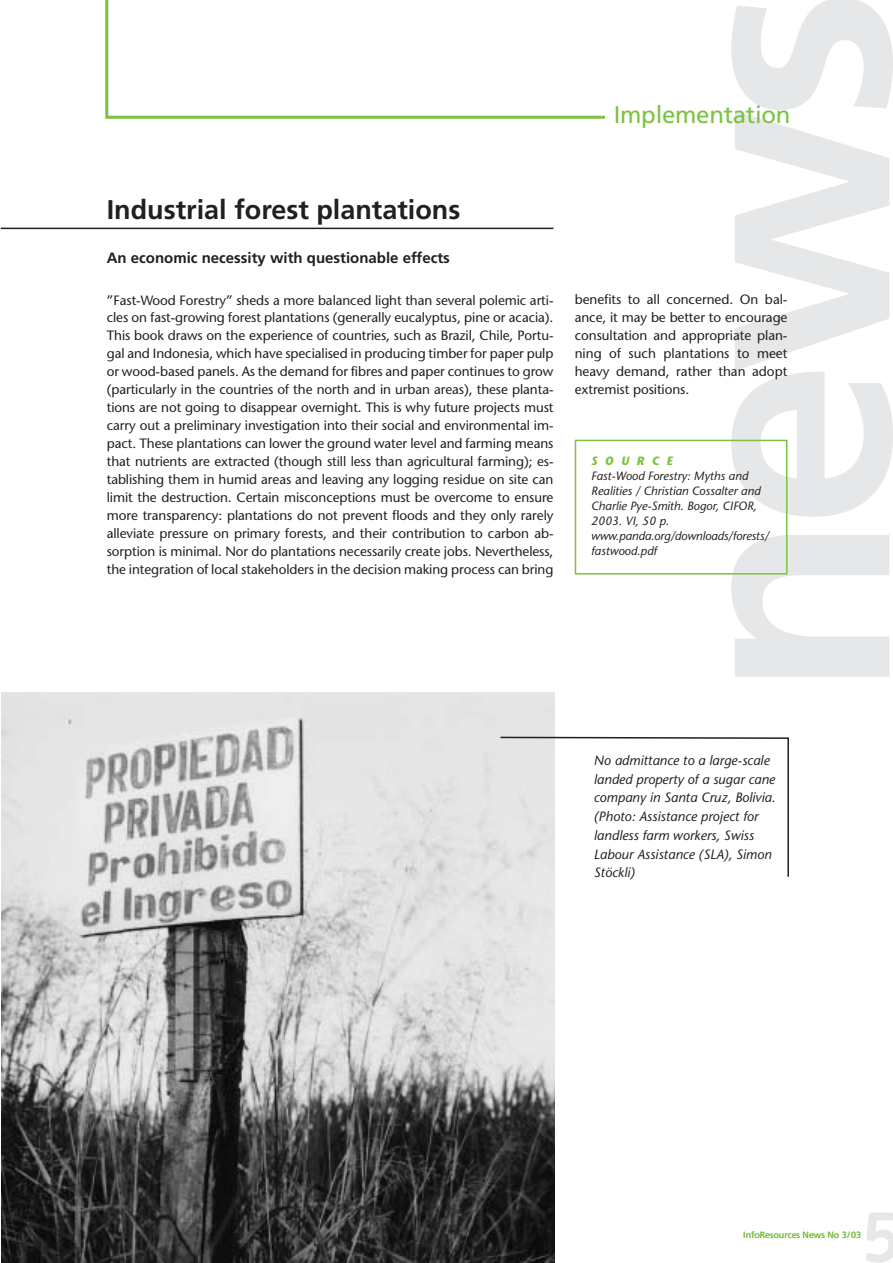
<style>
.page{position:relative;width:893px;height:1263px;background:#fff}
.page>*{position:absolute;margin:0;border:0;box-sizing:border-box;transform-origin:0 0}
.t1{font:700 75px "Officina Sans";color:#e6e7e8}
.t2{font:700 27px "Frutiger";color:#231f1f}
.t3{font:24px "Frutiger";letter-spacing:-.01em;color:#7cc242}
.t4{font:700 15px "Frutiger";color:#231f1f}
.t5{font:13.5px/18px "Stone Sans";letter-spacing:-.005em;color:#231f1f;text-align:justify}
.t6{font:italic 13.5px/18.8px "Stone Sans";color:#231f1f}
.t7{font:italic 12px/15px "Stone Sans";color:#231f1f}
.t8{font:italic 700 12px "Stone Sans";letter-spacing:.63em;color:#7cc242}
.t9{font:9px "Frutiger";letter-spacing:-.01em;color:#7cc242}
</style>
<div class="page">
<svg style="left:731px;top:0;width:161px;height:677px;fill:#e6e7e8"></svg>
<div style="left:574px;top:440px;width:213px;height:135px;border:2px solid #7cc242"></div>
<hr style="left:1px;top:228px;width:552px;height:1px;background:#231f1f">
<svg style="left:105px;top:0;width:500px;height:119px"></svg>
<img style="left:2px;top:693px;width:552px;height:570px">
<svg style="left:499px;top:736px;width:290px;height:142px"></svg>
<h2 class="t2" style="left:107px;top:198px;width:355px">Industrial forest plantations</h2>
<h3 class="t3" style="left:613px;top:105px;width:178px">Implementation</h3>
<p class="t4" style="left:107px;top:252px;width:345px">An economic necessity with questionable effects</p>
<p class="t5" style="left:107px;top:292px;width:448px">”Fast-Wood Forestry” sheds a more balanced light than several polemic arti&shy;cles on fast-growing forest plantations (generally eucalyptus, pine or acacia).<br>This book draws on the experience of countries, such as Brazil, Chile, Portu&shy;gal and Indonesia, which have specialised in producing timber for paper pulp or wood-based panels. As the demand for fibres and paper continues to grow (particularly in the countries of the north and in urban areas), these planta&shy;tions are not going to disappear overnight. This is why future projects must carry out a preliminary investigation into their social and environmental im&shy;pact. These plantations can lower the ground water level and farming means that nutrients are extracted (though still less than agricultural farming); es&shy;tablishing them in humid areas and leaving any logging residue on site can limit the destruction. Certain misconceptions must be overcome to ensure more transparency: plantations do not prevent floods and they only rarely alleviate pressure on primary forests, and their contribution to carbon ab&shy;sorption is minimal. Nor do plantations necessarily create jobs. Nevertheless, the integration of local stakeholders in the decision making process can bring</p>
<p class="t5" style="left:574px;top:292px;width:214px">benefits to all concerned. On bal&shy;ance, it may be better to encourage consultation and appropriate plan&shy;ning of such plantations to meet heavy demand, rather than adopt extremist positions.</p>
<p class="t8" style="left:591px;top:456px;width:83px">SOURCE</p>
<p class="t7" style="left:591px;top:470px;width:179px">Fast-Wood Forestry: Myths and<br>Realities / Christian Cossalter and<br>Charlie Pye-Smith. Bogor, CIFOR,<br>2003. VI, 50 p. www.panda.org/downloads/forests/ fastwood.pdf</p>
<p class="t6" style="left:594px;top:752px;width:183px">No admittance to a large-scale landed property of a sugar cane company in Santa Cruz, Bolivia. (Photo: Assistance project for landless farm workers, Swiss<br>Labour Assistance (SLA), Simon<br>Stöckli)</p>
<h1 class="t1" style="left:861px;top:1207px;width:41px">5</h1>
<p class="t9" style="left:743px;top:1232px;width:119px">InfoResources News No 3/03</p>
</div>
